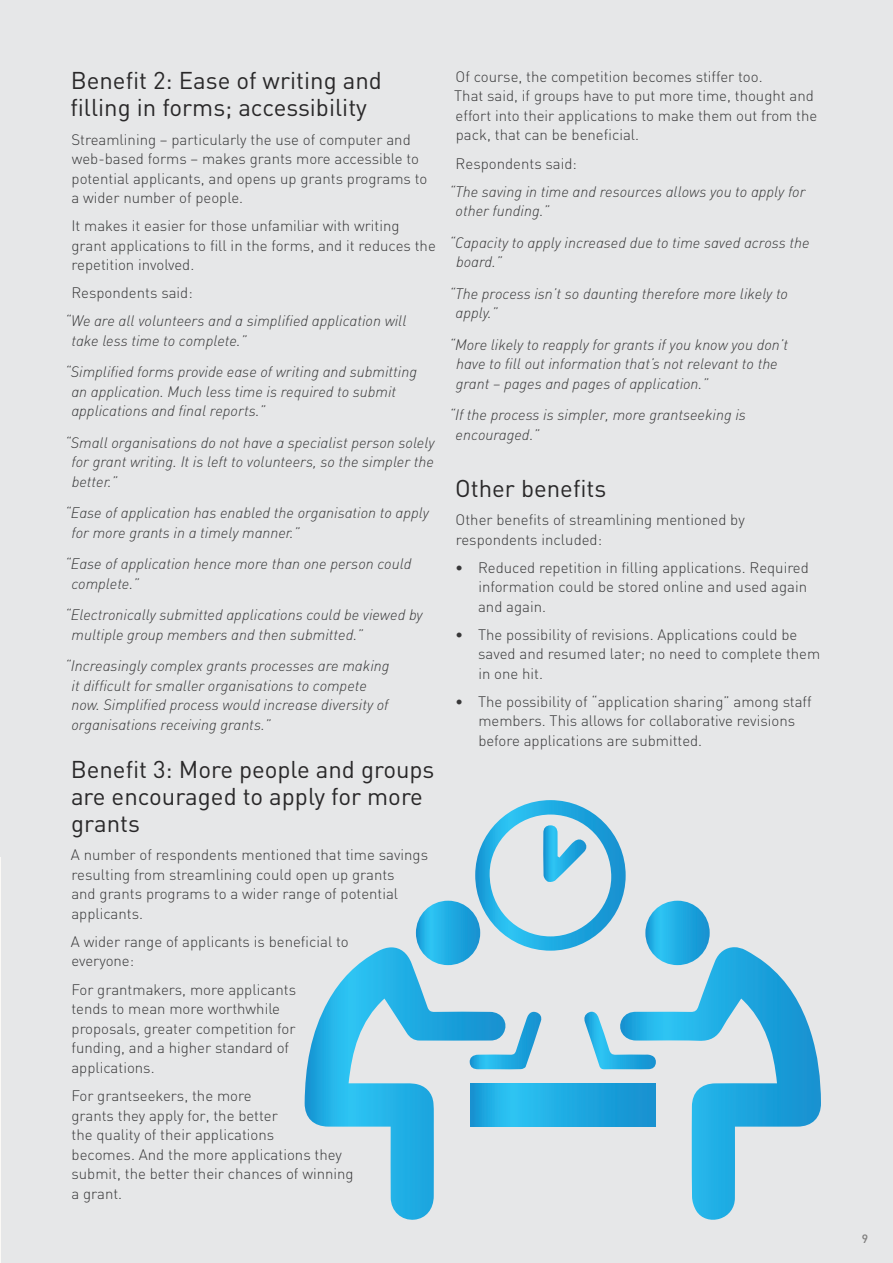
<style>
.page{position:relative;width:893px;height:1263px;background:#e6e7e8}
.page>*{position:absolute;margin:0;border:0;box-sizing:border-box;transform-origin:0 0}
.t1{font:24px/27px "DIN";color:#292829}
.t2{font:300 15px/19.5px "DIN";color:#383839}
.t3{font:15px/19.5px "DIN Light Italic Alt";color:#383839}
.t4{font:500 12px "DIN";color:#7e7d7c}
</style>
<div class="page">
<hr style="left:0;top:858px;width:1px;height:405px;background:#fbf9f6">
<hr style="left:0;top:0;width:1px;height:287px;background:#e6e7e8">
<svg style="left:305px;top:947px;width:204px;height:274px;background:#9bd2e7"></svg>
<svg style="left:616px;top:947px;width:205px;height:274px;background:#9bcfe4"></svg>
<svg style="left:470px;top:1083px;width:185px;height:43px;background:#1fa8e0"></svg>
<svg style="left:645px;top:901px;width:65px;height:64px;background:#4bb8e3"></svg>
<svg style="left:469px;top:1012px;width:73px;height:57px;background:#72bddf"></svg>
<svg style="left:583px;top:1012px;width:73px;height:57px;background:#76c6e5"></svg>
<svg style="left:416px;top:800px;width:210px;height:165px;background:#a8d3e5"></svg>
<h1 class="t1" style="left:70px;top:66px;width:313px">Benefit 2: Ease of writing and filling in forms; accessibility</h1>
<p class="t2" style="left:71px;top:129px;width:358px">Streamlining – particularly the use of computer and web-based forms – makes grants more accessible to potential applicants, and opens up grants programs to a wider number of people.</p>
<p class="t2" style="left:71px;top:216px;width:366px">It makes it easier for those unfamiliar with writing grant applications to fill in the forms, and it reduces the repetition involved.</p>
<p class="t2" style="left:71px;top:283px;width:123px">Respondents said:</p>
<p class="t3" style="left:71px;top:311px;width:337px;text-indent:-7px">“We are all volunteers and a simplified application will take less time to complete.”</p>
<p class="t3" style="left:71px;top:362px;width:347px;text-indent:-6px">“Simplified forms provide ease of writing and submitting an application. Much less time is required to submit applications and final reports.”</p>
<p class="t3" style="left:72px;top:432px;width:364px;text-align:justify;text-indent:-7px">“Small organisations do not have a specialist person solely for grant writing. It is left to volunteers, so the simpler the better.”</p>
<p class="t3" style="left:72px;top:503px;width:359px;text-indent:-7px">“Ease of application has enabled the organisation to apply for more grants in a timely manner.”</p>
<p class="t3" style="left:71px;top:554px;width:342px;text-indent:-6px">“Ease of application hence more than one person could complete.”</p>
<p class="t3" style="left:72px;top:605px;width:353px;text-indent:-7px">“Electronically submitted applications could be viewed by multiple group members and then submitted.”</p>
<p class="t3" style="left:71px;top:656px;width:320px;text-indent:-6px">“Increasingly complex grants processes are making it difficult for smaller organisations to compete now. Simplified process would increase diversity of organisations receiving grants.”</p>
<h1 class="t1" style="left:71px;top:755px;width:365px">Benefit 3: More people and groups are encouraged to apply for more grants</h1>
<p class="t2" style="left:71px;top:845px;width:359px">A number of respondents mentioned that time savings resulting from streamlining could open up grants<br>and grants programs to a wider range of potential applicants.</p>
<p class="t2" style="left:71px;top:931px;width:279px">A wider range of applicants is beneficial to everyone:</p>
<p class="t2" style="left:71px;top:979px;width:226px">For grantmakers, more applicants tends to mean more worthwhile proposals, greater competition for funding, and a higher standard of applications.</p>
<p class="t2" style="left:71px;top:1086px;width:284px">For grantseekers, the more<br>grants they apply for, the better<br>the quality of their applications<br>becomes. And the more applications they submit, the better their chances of winning a grant.</p>
<p class="t2" style="left:454px;top:66px;width:365px">Of course, the competition becomes stiffer too.<br>That said, if groups have to put more time, thought and effort into their applications to make them out from the pack, that can be beneficial.</p>
<p class="t2" style="left:456px;top:153px;width:123px">Respondents said:</p>
<p class="t3" style="left:456px;top:181px;width:351px;text-indent:-6px">“The saving in time and resources allows you to apply for other funding.”</p>
<p class="t3" style="left:456px;top:232px;width:355px;text-indent:-7px">“Capacity to apply increased due to time saved across the board.”</p>
<p class="t3" style="left:456px;top:283px;width:334px;text-indent:-6px">“The process isn’t so daunting therefore more likely to apply.”</p>
<p class="t3" style="left:456px;top:334px;width:334px;text-indent:-7px">“More likely to reapply for grants if you know you don’t have to fill out information that’s not relevant to the grant – pages and pages of application.”</p>
<p class="t3" style="left:456px;top:405px;width:292px;text-indent:-6px">“If the process is simpler, more grantseeking is encouraged.”</p>
<h1 class="t1" style="left:455px;top:474px;width:153px">Other benefits</h1>
<p class="t2" style="left:456px;top:510px;width:291px">Other benefits of streamlining mentioned by respondents included:</p>
<p class="t2" style="left:478px;top:557px;width:332px;text-indent:-23px">• Reduced repetition in filling applications. Required information could be stored online and used again and again.</p>
<p class="t2" style="left:478px;top:624px;width:344px;text-indent:-23px">• The possibility of revisions. Applications could be saved and resumed later; no need to complete them in one hit.</p>
<p class="t2" style="left:478px;top:691px;width:335px;text-indent:-23px">• The possibility of “application sharing” among staff members. This allows for collaborative revisions before applications are submitted.</p>
<p class="t4" style="left:862px;top:1231px;width:8px">9</p>
</div>
